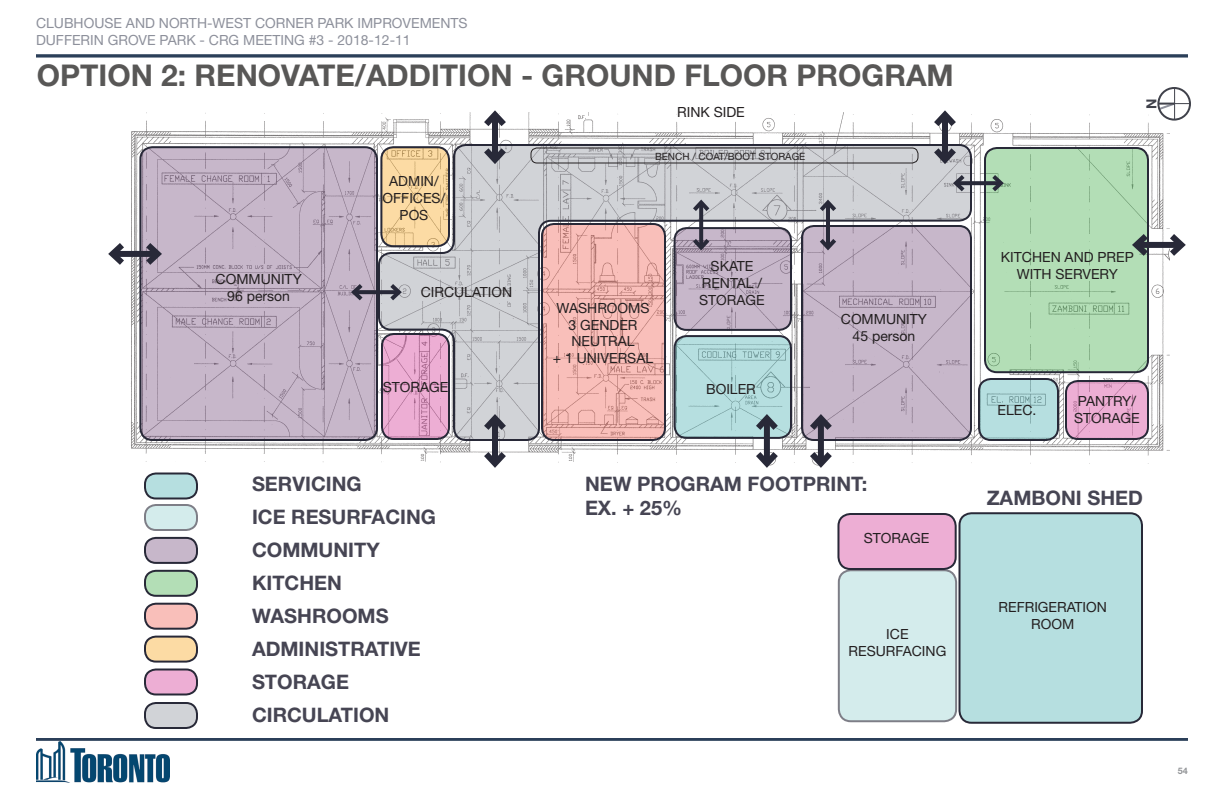
<style>
.page{position:relative;width:1224px;height:792px;background:#fff}
.page>*{position:absolute;margin:0;border:0;box-sizing:border-box;transform-origin:0 0}
.t1{font:700 30px "Helvetica Neue LT Std";color:#585756}
.t2{font:700 20px/33px "Helvetica Neue LT Std";color:#464553}
.t3{font:14px/16.8px "Helvetica Neue LT Std";color:#231f20;text-align:center}
.t4{font:14px/16.8px "Helvetica Neue LT Std";color:#8d909b}
.t5{font:700 14px "Helvetica Neue LT Std";color:#40424b}
.t6{font:10px "Helvetica Neue LT Std";color:#231f20}
.t7{font:700 9px "Helvetica Neue LT Std";color:#939598}
</style>
<div class="page">
<img style="left:130px;top:113px;width:1040px;height:351px">
<hr style="left:1174px;top:88px;width:1px;height:32px;background:#40424b">
<svg style="left:1160px;top:101px;width:30px;height:11px"></svg>
<div style="left:1157px;top:87px;width:34px;height:34px;border:2px solid #40424b;border-radius:50%"></div>
<svg style="left:377px;top:143px;width:596px;height:299px;background:#c0c4ca"></svg>
<div style="left:985px;top:148px;width:163px;height:224px;background:#b3deb6;border-radius:12px"></div>
<div style="left:984px;top:147px;width:165px;height:226px;border:2px solid #282938;border-radius:12px"></div>
<svg style="left:979px;top:379px;width:79px;height:61px;background:#b1dadb"></svg>
<div style="left:978px;top:378px;width:81px;height:63px;border:2px solid #282938;border-radius:12px"></div>
<svg style="left:542px;top:224px;width:123px;height:216px;background:#efb5b0"></svg>
<div style="left:541px;top:223px;width:125px;height:218px;border:2px solid #282938;border-radius:12px"></div>
<svg style="left:382px;top:334px;width:67px;height:105px;background:#e4a5cb"></svg>
<div style="left:381px;top:333px;width:69px;height:107px;border:2px solid #282938;border-radius:12px"></div>
<svg style="left:140px;top:147px;width:237px;height:293px;background:#c1b1c4"></svg>
<div style="left:139px;top:146px;width:239px;height:295px;border:2px solid #282938;border-radius:12px"></div>
<svg style="left:802px;top:226px;width:169px;height:214px;background:#c4b4c7"></svg>
<div style="left:801px;top:225px;width:171px;height:216px;border:2px solid #282938;border-radius:12px"></div>
<svg style="left:381px;top:147px;width:68px;height:99px;background:#f5d49d"></svg>
<div style="left:380px;top:146px;width:70px;height:101px;border:2px solid #282938;border-radius:12px"></div>
<div style="left:492px;top:115px;width:6px;height:45px;background:#282938"></div>
<svg style="left:478px;top:110px;width:34px;height:23px"></svg>
<svg style="left:478px;top:142px;width:34px;height:27px"></svg>
<div style="left:492px;top:418px;width:6px;height:45px;background:#282938"></div>
<svg style="left:478px;top:410px;width:34px;height:26px"></svg>
<svg style="left:478px;top:446px;width:34px;height:22px"></svg>
<div style="left:942px;top:115px;width:6px;height:45px;background:#282938"></div>
<svg style="left:928px;top:110px;width:34px;height:23px"></svg>
<div style="left:818px;top:418px;width:6px;height:45px;background:#282938"></div>
<svg style="left:804px;top:410px;width:34px;height:26px"></svg>
<svg style="left:804px;top:446px;width:34px;height:22px"></svg>
<hr style="left:826px;top:202px;width:4px;height:46px;background:#282938">
<svg style="left:816px;top:197px;width:24px;height:18px"></svg>
<svg style="left:816px;top:235px;width:24px;height:18px"></svg>
<svg style="left:699px;top:215px;width:4px;height:20px"></svg>
<svg style="left:689px;top:197px;width:25px;height:18px"></svg>
<svg style="left:689px;top:235px;width:25px;height:18px"></svg>
<svg style="left:367px;top:290px;width:19px;height:4px"></svg>
<svg style="left:386px;top:280px;width:19px;height:25px"></svg>
<svg style="left:348px;top:280px;width:19px;height:25px"></svg>
<svg style="left:969px;top:181px;width:19px;height:4px"></svg>
<svg style="left:988px;top:173px;width:19px;height:20px"></svg>
<svg style="left:928px;top:142px;width:41px;height:54px;background:#afb0b6"></svg>
<div style="left:764px;top:418px;width:6px;height:45px;background:#282938"></div>
<svg style="left:750px;top:410px;width:34px;height:26px"></svg>
<svg style="left:750px;top:446px;width:34px;height:22px"></svg>
<div style="left:1136px;top:242px;width:45px;height:6px;background:#282938"></div>
<svg style="left:1132px;top:228px;width:22px;height:34px"></svg>
<svg style="left:1164px;top:228px;width:22px;height:34px"></svg>
<div style="left:113px;top:251px;width:45px;height:6px;background:#282938"></div>
<svg style="left:108px;top:243px;width:22px;height:22px"></svg>
<svg style="left:140px;top:237px;width:26px;height:34px"></svg>
<svg style="left:1066px;top:381px;width:82px;height:58px;background:#e9aad0"></svg>
<div style="left:1065px;top:380px;width:84px;height:60px;border:2px solid #282938;border-radius:12px"></div>
<div style="left:838px;top:514px;width:118px;height:55px;background:#edaed4;border-radius:12px"></div>
<div style="left:837px;top:513px;width:120px;height:57px;border:2px solid #282938;border-radius:12px"></div>
<div style="left:960px;top:513px;width:182px;height:210px;background:#b6dfe0;border-radius:12px"></div>
<div style="left:958px;top:512px;width:185px;height:212px;border:2px solid #282938;border-radius:12px"></div>
<div style="left:839px;top:570px;width:117px;height:151px;background:#d4ecec;border-radius:12px"></div>
<div style="left:838px;top:569px;width:119px;height:153px;border:2px solid #282938;border-radius:12px"></div>
<div style="left:145px;top:505px;width:52px;height:25px;background:#d4ecec;border-radius:11px"></div>
<div style="left:144px;top:504px;width:54px;height:27px;border:2px solid #282938;border-radius:11px"></div>
<div style="left:145px;top:474px;width:52px;height:24px;background:#b6dfe0;border-radius:11px"></div>
<div style="left:144px;top:472px;width:54px;height:28px;border:2px solid #282938;border-radius:11px"></div>
<div style="left:145px;top:538px;width:52px;height:25px;background:#c7b7ca;border-radius:11px"></div>
<div style="left:144px;top:537px;width:54px;height:27px;border:2px solid #282938;border-radius:11px"></div>
<div style="left:145px;top:571px;width:52px;height:25px;background:#b3deb6;border-radius:11px"></div>
<div style="left:144px;top:570px;width:54px;height:27px;border:2px solid #282938;border-radius:11px"></div>
<div style="left:145px;top:604px;width:52px;height:25px;background:#f9bfba;border-radius:11px"></div>
<div style="left:144px;top:603px;width:54px;height:27px;border:2px solid #282938;border-radius:11px"></div>
<div style="left:145px;top:637px;width:52px;height:25px;background:#fcdba4;border-radius:11px"></div>
<div style="left:144px;top:636px;width:54px;height:27px;border:2px solid #282938;border-radius:11px"></div>
<div style="left:145px;top:670px;width:52px;height:24px;background:#edaed4;border-radius:11px"></div>
<div style="left:144px;top:668px;width:54px;height:28px;border:2px solid #282938;border-radius:11px"></div>
<div style="left:145px;top:703px;width:52px;height:25px;background:#d1d3d7;border-radius:11px"></div>
<div style="left:144px;top:702px;width:54px;height:27px;border:2px solid #282938;border-radius:11px"></div>
<div style="left:530px;top:148px;width:388px;height:16px;border:1px solid #231f20;border-radius:6px"></div>
<svg style="left:36px;top:54px;width:1152px;height:4px;background:#4e5f74"></svg>
<hr style="left:36px;top:738px;width:1152px;height:3px;background:#2b3f59">
<img style="left:36px;top:742px;width:134px;height:41px">
<p class="t4" style="left:36px;top:14px;width:433px">CLUBHOUSE AND NORTH-WEST CORNER PARK IMPROVEMENTS<br>DUFFERIN GROVE PARK - CRG MEETING #3 - 2018-12-11</p>
<h1 class="t1" style="left:37px;top:57px;width:918px">OPTION 2: RENOVATE/ADDITION - GROUND FLOOR PROGRAM</h1>
<p class="t3" style="left:677px;top:103px;width:69px">RINK SIDE</p>
<p class="t3" style="left:216px;top:270px;width:88px">COMMUNITY<br>96 person</p>
<p class="t3" style="left:383px;top:173px;width:64px">ADMIN/<br>OFFICES/<br>POS</p>
<p class="t3" style="left:421px;top:283px;width:93px">CIRCULATION</p>
<p class="t3" style="left:383px;top:378px;width:67px">STORAGE</p>
<h2 class="t2" style="left:252px;top:467px;width:186px">SERVICING<br>ICE RESURFACING<br>COMMUNITY<br>KITCHEN<br>WASHROOMS<br>ADMINISTRATIVE<br>STORAGE<br>CIRCULATION</h2>
<p class="t6" style="left:655px;top:150px;width:152px">BENCH / COAT/BOOT STORAGE</p>
<p class="t3" style="left:553px;top:299px;width:102px">WASHROOMS<br>3 GENDER<br>NEUTRAL<br>+ 1 UNIVERSAL</p>
<p class="t3" style="left:699px;top:257px;width:67px">SKATE<br>RENTAL /<br>STORAGE</p>
<p class="t3" style="left:706px;top:381px;width:51px">BOILER</p>
<p class="t3" style="left:841px;top:310px;width:88px">COMMUNITY<br>45 person</p>
<h2 class="t2" style="left:585px;top:472px;width:284px;line-height:24px">NEW PROGRAM FOOTPRINT:<br>EX. + 25%</h2>
<p class="t3" style="left:864px;top:529px;width:67px">STORAGE</p>
<p class="t3" style="left:849px;top:626px;width:99px">ICE<br>RESURFACING</p>
<p class="t5" style="left:1143px;top:109px;width:12px;rotate:-90deg">N</p>
<p class="t3" style="left:1001px;top:248px;width:134px">KITCHEN AND PREP<br>WITH SERVERY</p>
<p class="t3" style="left:998px;top:401px;width:40px">ELEC.</p>
<p class="t3" style="left:1074px;top:393px;width:67px;text-align:left">PANTRY/<br>STORAGE</p>
<h2 class="t2" style="left:987px;top:481px;width:158px">ZAMBONI SHED</h2>
<p class="t3" style="left:999px;top:599px;width:110px">REFRIGERATION<br>ROOM</p>
<p class="t7" style="left:1178px;top:765px;width:12px">54</p>
</div>
